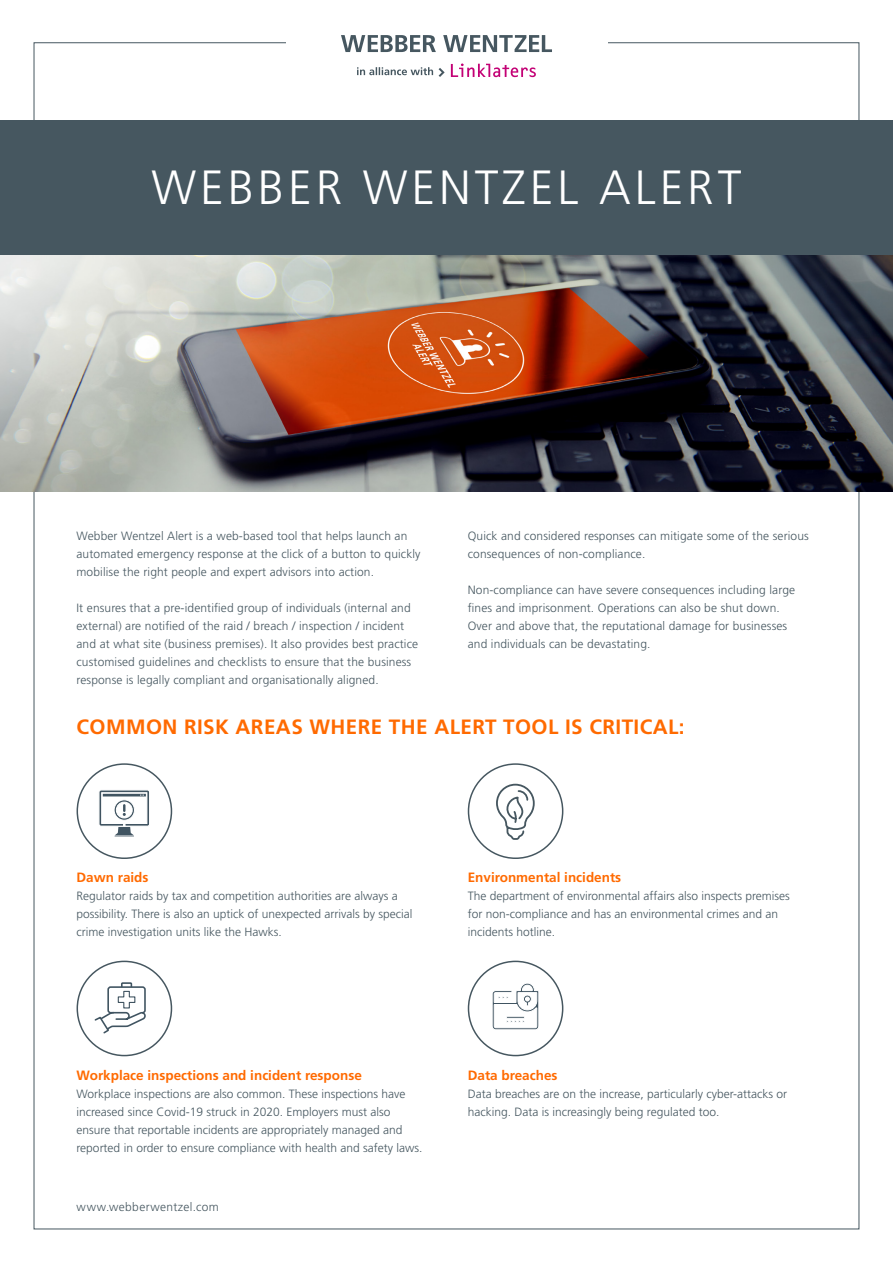
<style>
.page{position:relative;width:893px;height:1263px;background:#fff}
.page>*{position:absolute;margin:0;border:0;box-sizing:border-box;transform-origin:0 0}
.t1{font:300 48px "Frutiger LT Std";letter-spacing:.08em;color:#fff}
.t2{font:700 20.7px "Frutiger LT Std";letter-spacing:.02em;color:#ff6a00}
.t3{font:700 13.5px "Frutiger LT Std";color:#ff6a00}
.Bullet_copy-9_11pt_2{font:300 12px/18px "Frutiger LT Std";letter-spacing:.01em;color:#465760}
.Bullet_copy-9_11pt_2-2{font:300 12px "Frutiger LT Std";letter-spacing:.03em;color:#465760}
</style>
<div class="page">
<div style="left:0;top:120px;width:893px;height:135px;background:#465760"></div>
<svg style="left:341px;top:35px;width:211px;height:17px"></svg>
<svg style="left:451px;top:64px;width:85px;height:13px"></svg>
<svg style="left:357px;top:67px;width:88px;height:10px"></svg>
<img style="left:0;top:255px;width:893px;height:237px">
<div style="left:77px;top:961px;width:95px;height:95px;border:2px solid #465760;border-radius:50%"></div>
<div style="left:468px;top:763px;width:95px;height:96px;border:2px solid #465760;border-radius:50%"></div>
<div style="left:468px;top:961px;width:95px;height:95px;border:2px solid #465760;border-radius:50%"></div>
<svg style="left:496px;top:783px;width:39px;height:57px"></svg>
<div style="left:77px;top:763px;width:95px;height:96px;border:2px solid #465760;border-radius:50%"></div>
<svg style="left:99px;top:790px;width:50px;height:47px"></svg>
<svg style="left:492px;top:983px;width:47px;height:47px"></svg>
<svg style="left:94px;top:982px;width:52px;height:52px"></svg>
<p class="t1" style="left:151px;top:160px;width:592px">WEBBER WENTZEL ALERT</p>
<p class="Bullet_copy-9_11pt_2" style="left:77px;top:527px;width:346px">Webber Wentzel Alert is a web-based tool that helps launch an automated emergency response at the click of a button to quickly mobilise the right people and expert advisors into action.</p>
<p class="Bullet_copy-9_11pt_2" style="left:77px;top:599px;width:343px">It ensures that a pre-identified group of individuals (internal and external) are notified of the raid / breach / inspection / incident and at what site (business premises). It also provides best practice customised guidelines and checklists to ensure that the business response is legally compliant and organisationally aligned.</p>
<p class="Bullet_copy-9_11pt_2" style="left:468px;top:527px;width:343px">Quick and considered responses can mitigate some of the serious consequences of non-compliance.</p>
<p class="Bullet_copy-9_11pt_2" style="left:468px;top:581px;width:329px">Non-compliance can have severe consequences including large fines and imprisonment. Operations can also be shut down.<br>Over and above that, the reputational damage for businesses and individuals can be devastating.</p>
<p class="t2" style="left:77px;top:714px;width:610px">COMMON RISK AREAS WHERE THE ALERT TOOL IS CRITICAL:</p>
<p class="t3" style="left:77px;top:869px;width:74px">Dawn raids</p>
<p class="Bullet_copy-9_11pt_2" style="left:77px;top:887px;width:338px">Regulator raids by tax and competition authorities are always a possibility. There is also an uptick of unexpected arrivals by special crime investigation units like the Hawks.</p>
<p class="t3" style="left:468px;top:869px;width:155px">Environmental incidents</p>
<p class="Bullet_copy-9_11pt_2" style="left:468px;top:887px;width:324px">The department of environmental affairs also inspects premises for non-compliance and has an environmental crimes and an incidents hotline.</p>
<p class="t3" style="left:77px;top:1067px;width:287px">Workplace inspections and incident response</p>
<p class="Bullet_copy-9_11pt_2" style="left:77px;top:1085px;width:348px">Workplace inspections are also common. These inspections have increased since Covid-19 struck in 2020. Employers must also ensure that reportable incidents are appropriately managed and reported in order to ensure compliance with health and safety laws.</p>
<p class="Bullet_copy-9_11pt_2-2" style="left:77px;top:1200px;width:144px">www.webberwentzel.com</p>
<p class="t3" style="left:468px;top:1067px;width:91px">Data breaches</p>
<p class="Bullet_copy-9_11pt_2" style="left:468px;top:1085px;width:321px">Data breaches are on the increase, particularly cyber-attacks or hacking. Data is increasingly being regulated too.</p>
</div>
